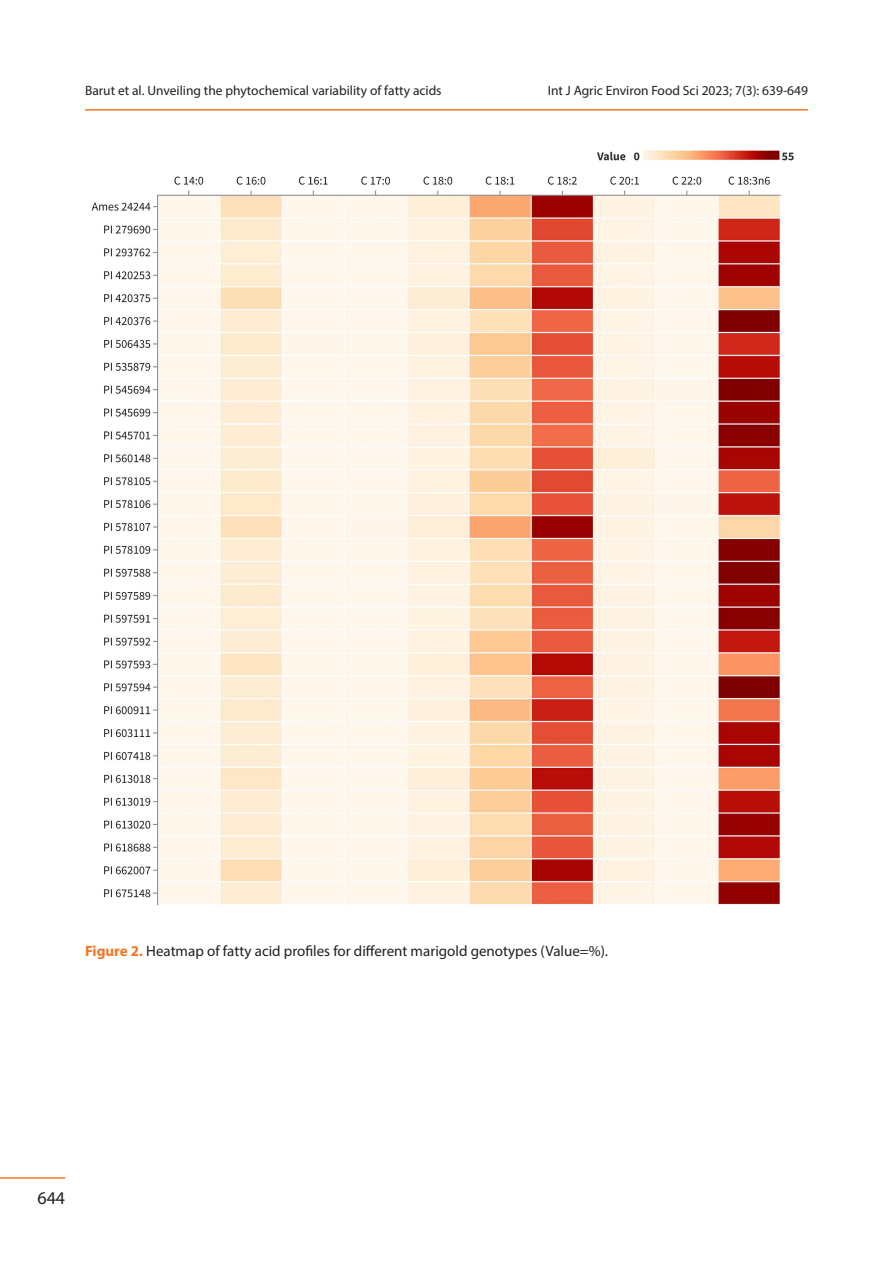
<style>
.page{position:relative;width:893px;height:1263px;background:#fff}
.page>*{position:absolute;margin:0;border:0;box-sizing:border-box;transform-origin:0 0}
.t1{font:18px "Myriad Pro";color:#231f20}
.t2{font:15px "Myriad Pro";color:#231f20}
.t3{font:13.5px "Myriad Pro";color:#231f20}
.s1{font-weight:700;color:#f47521}
</style>
<div class="page">
<hr style="left:0;top:1177px;width:65px;height:2px;background:#f47521">
<hr style="left:85px;top:109px;width:723px;height:2px;background:#f47521">
<img style="left:91px;top:150px;width:703px;height:755px">
<p class="t3" style="left:85px;top:82px;width:358px">Barut et al. Unveiling the phytochemical variability of fatty acids</p>
<p class="t3" style="left:548px;top:82px;width:262px">Int J Agric Environ Food Sci 2023; 7(3): 639-649</p>
<p class="t2" style="left:85px;top:941px;width:524px"><span class="s1">Figure 2.</span> Heatmap of fatty acid profiles for different marigold genotypes (Value=%).</p>
<p class="t1" style="left:37px;top:1187px;width:29px">644</p>
</div>
